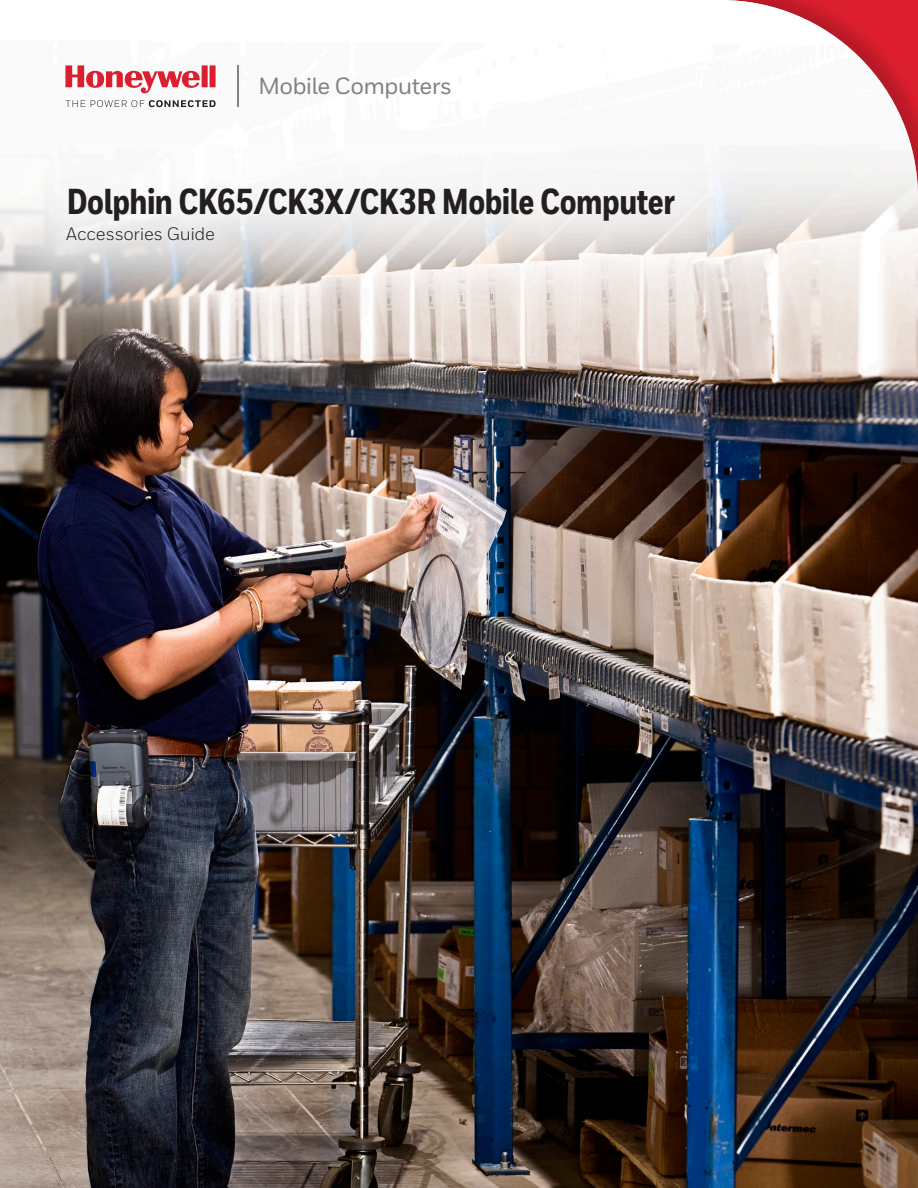
<style>
.page{position:relative;width:918px;height:1188px;background:#fff}
.page>*{position:absolute;margin:0;border:0;box-sizing:border-box;transform-origin:0 0}
.Cover__Title__All_Ca{font:800 36px "Honeywell Cond";letter-spacing:-.015em;color:#231f20}
.Connected_Logotype{font:500 23.4px "Honeywell Sans";letter-spacing:-.03em;color:#808285}
.Cover__Subtitle{font:18px "Honeywell Sans";letter-spacing:-.01em;color:#231f20}
</style>
<div class="page">
<img style="left:0;top:322px;width:918px;height:866px">
<div style="left:333px;top:0;width:585px;height:585px;background:#231f20;opacity:.2"></div>
<hr style="left:237px;top:65px;width:2px;height:42px;background:#808285">
<svg style="left:65px;top:65px;width:151px;height:29px"></svg>
<svg style="left:65px;top:100px;width:151px;height:7px"></svg>
<svg style="left:0;top:107px;width:756px;height:215px;fill:#f4f2f2"></svg>
<p class="Connected_Logotype" style="left:258px;top:72px;width:196px">Mobile Computers</p>
<p class="Cover__Title__All_Ca" style="left:67px;top:180px;width:610px">Dolphin CK65/CK3X/CK3R Mobile Computer</p>
<p class="Cover__Subtitle" style="left:66px;top:224px;width:150px">Accessories Guide</p>
</div>
